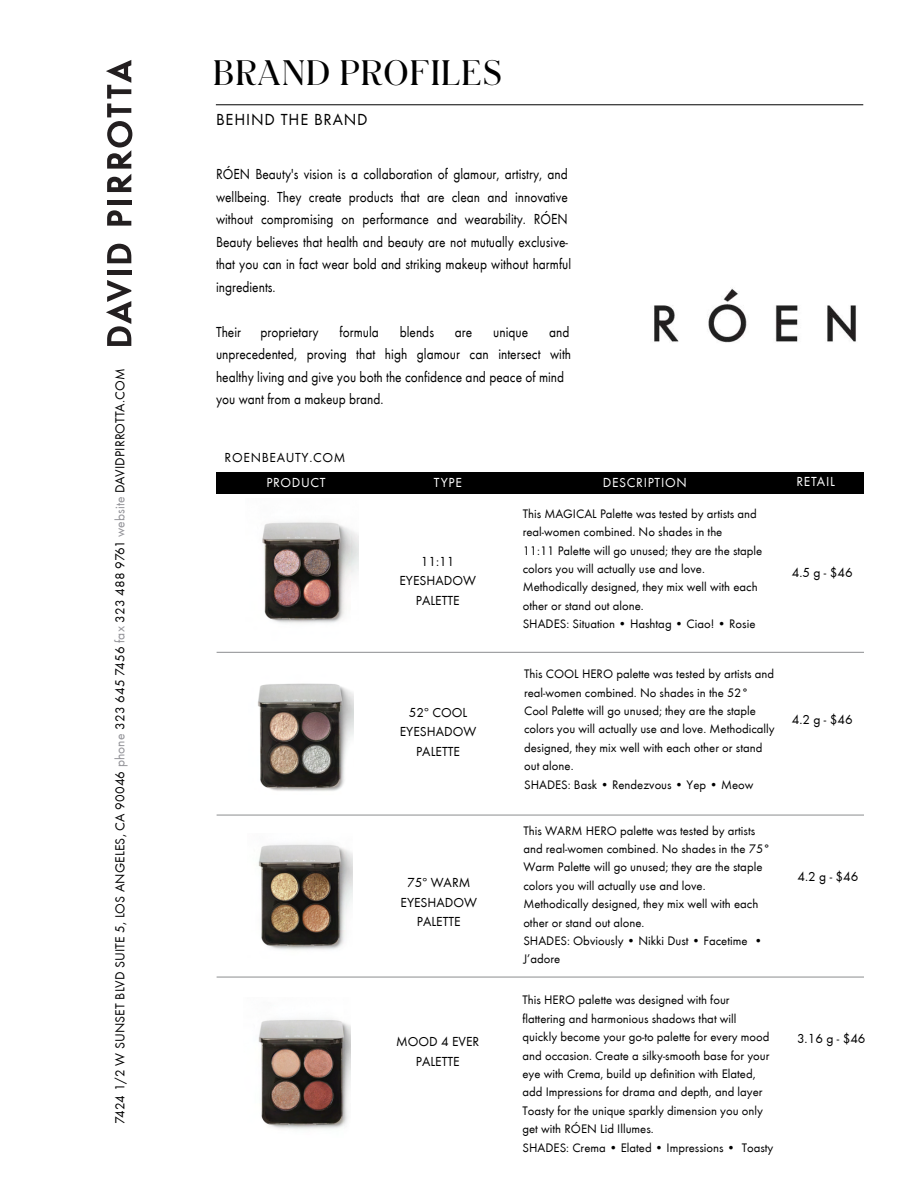
<style>
.page{position:relative;width:918px;height:1188px;background:#fff}
.page>*{position:absolute;margin:0;border:0;box-sizing:border-box;transform-origin:0 0}
.t1{font:600 33px "Schnyder S";letter-spacing:.05em;color:#000}
.t2{font:16.5px "Futura T";letter-spacing:.05em;color:#000}
.t3{font:15px/22.5px "Futura T";color:#000;scale:.89 1}
.t4{font:13.5px/19.5px "Futura T";color:#000;text-align:center}
.t5{font:13.5px "Futura T";letter-spacing:.05em;color:#fff}
.t6{font:13.5px "Futura URW";letter-spacing:.05em;color:#000}
.t7{font:12.75px/18.5px "Futura T";color:#000}
.s1{color:#949499}
</style>
<div class="page">
<div style="left:216px;top:472px;width:647px;height:22px;background:#000"></div>
<hr style="left:216px;top:104px;width:647px;height:1px;background:#000">
<hr style="left:217px;top:652px;width:647px;height:1px;background:#8b8d8f">
<hr style="left:217px;top:815px;width:647px;height:1px;background:#8b8d8f">
<hr style="left:217px;top:977px;width:647px;height:1px;background:#8b8d8f">
<hr style="left:217px;top:1187px;width:647px;height:1px;background:#8b8d8f">
<svg style="left:106px;top:280px;width:25px;height:66px"></svg>
<div style="left:107px;top:270px;width:24px;height:5px;background:#231f20"></div>
<svg style="left:107px;top:244px;width:24px;height:19px"></svg>
<svg style="left:107px;top:210px;width:24px;height:16px"></svg>
<div style="left:107px;top:200px;width:24px;height:5px;background:#231f20"></div>
<svg style="left:106px;top:60px;width:26px;height:132px"></svg>
<img style="left:262px;top:521px;width:96px;height:102px">
<img style="left:654px;top:288px;width:202px;height:55px">
<img style="left:258px;top:683px;width:96px;height:108px">
<img style="left:258px;top:844px;width:95px;height:106px">
<img style="left:258px;top:1018px;width:93px;height:111px">
<p class="t4" style="left:110px;top:1124px;width:757px;rotate:-90deg">7424 1/2 W SUNSET BLVD SUITE 5, LOS ANGELES, CA 90046 <span class="s1">phone</span> 323 645 7456 <span class="s1">fax</span> 323 488 9761 <span class="s1">website</span> DAVIDPIRROTTA.COM</p>
<h1 class="t1" style="left:214px;top:49px;width:290px">BRAND PROFILES</h1>
<p class="t2" style="left:216px;top:111px;width:153px">BEHIND THE BRAND</p>
<p class="t3" style="left:216px;top:163px;width:401px">RÓEN Beauty's vision is a collaboration of glamour, artistry, and wellbeing. They create products that are clean and innovative without compromising on performance and wearability. RÓEN Beauty believes that health and beauty are not mutually exclusive&shy;that you can in fact wear bold and striking makeup without harmful ingredients.</p>
<p class="t3" style="left:216px;top:321px;width:30px">Their</p>
<p class="t3" style="left:260px;top:321px;width:67px">proprietary</p>
<p class="t3" style="left:340px;top:321px;width:46px">formula</p>
<p class="t3" style="left:400px;top:321px;width:40px">blends</p>
<p class="t3" style="left:455px;top:321px;width:21px">are</p>
<p class="t3" style="left:493px;top:321px;width:41px">unique</p>
<p class="t3" style="left:216px;top:321px;width:401px;text-indent:333px">and unprecedented, proving that high glamour can intersect with healthy living and give you both the confidence and peace of mind you want from a makeup brand.</p>
<p class="t6" style="left:225px;top:450px;width:122px">ROENBEAUTY.COM</p>
<p class="t5" style="left:266px;top:475px;width:61px">PRODUCT</p>
<p class="t5" style="left:434px;top:475px;width:30px">TYPE</p>
<p class="t5" style="left:603px;top:475px;width:85px">DESCRIPTION</p>
<p class="t5" style="left:796px;top:474px;width:40px">RETAIL</p>
<p class="t7" style="left:523px;top:504px;width:241px">This MAGICAL Palette was tested by artists and real-women combined. No shades in the<br>11:11 Palette will go unused; they are the staple colors you will actually use and love.<br>Methodically designed, they mix well with each other or stand out alone.<br>SHADES: Situation • Hashtag • Ciao! • Rosie</p>
<p class="t4" style="left:399px;top:552px;width:78px">11:11<br>EYESHADOW<br>PALETTE</p>
<p class="t4" style="left:792px;top:563px;width:62px">4.5 g - $46</p>
<p class="t4" style="left:400px;top:703px;width:78px">52º COOL<br>EYESHADOW<br>PALETTE</p>
<p class="t4" style="left:401px;top:873px;width:78px">75º WARM<br>EYESHADOW<br>PALETTE</p>
<p class="t7" style="left:524px;top:665px;width:252px">This COOL HERO palette was tested by artists and real-women combined. No shades in the 52° Cool Palette will go unused; they are the staple colors you will actually use and love. Methodically designed, they mix well with each other or stand out alone.<br>SHADES: Bask • Rendezvous • Yep • Meow</p>
<p class="t7" style="left:523px;top:821px;width:249px">This WARM HERO palette was tested by artists and real-women combined. No shades in the 75° Warm Palette will go unused; they are the staple colors you will actually use and love.<br>Methodically designed, they mix well with each other or stand out alone.<br>SHADES: Obviously • Nikki Dust • Facetime • J’adore</p>
<p class="t4" style="left:792px;top:710px;width:62px">4.2 g - $46</p>
<p class="t4" style="left:797px;top:866px;width:62px">4.2 g - $46</p>
<p class="t7" style="left:522px;top:991px;width:253px">This HERO palette was designed with four flattering and harmonious shadows that will quickly become your go-to palette for every mood and occasion. Create a silky-smooth base for your eye with Crema, build up definition with Elated, add Impressions for drama and depth, and layer Toasty for the unique sparkly dimension you only get with RÓEN Lid Illumes.<br>SHADES: Crema • Elated • Impressions • Toasty</p>
<p class="t4" style="left:396px;top:1032px;width:85px">MOOD 4 EVER</p>
<p class="t4" style="left:797px;top:1029px;width:70px">3.16 g - $46</p>
<p class="t4" style="left:416px;top:1051px;width:45px">PALETTE</p>
</div>
